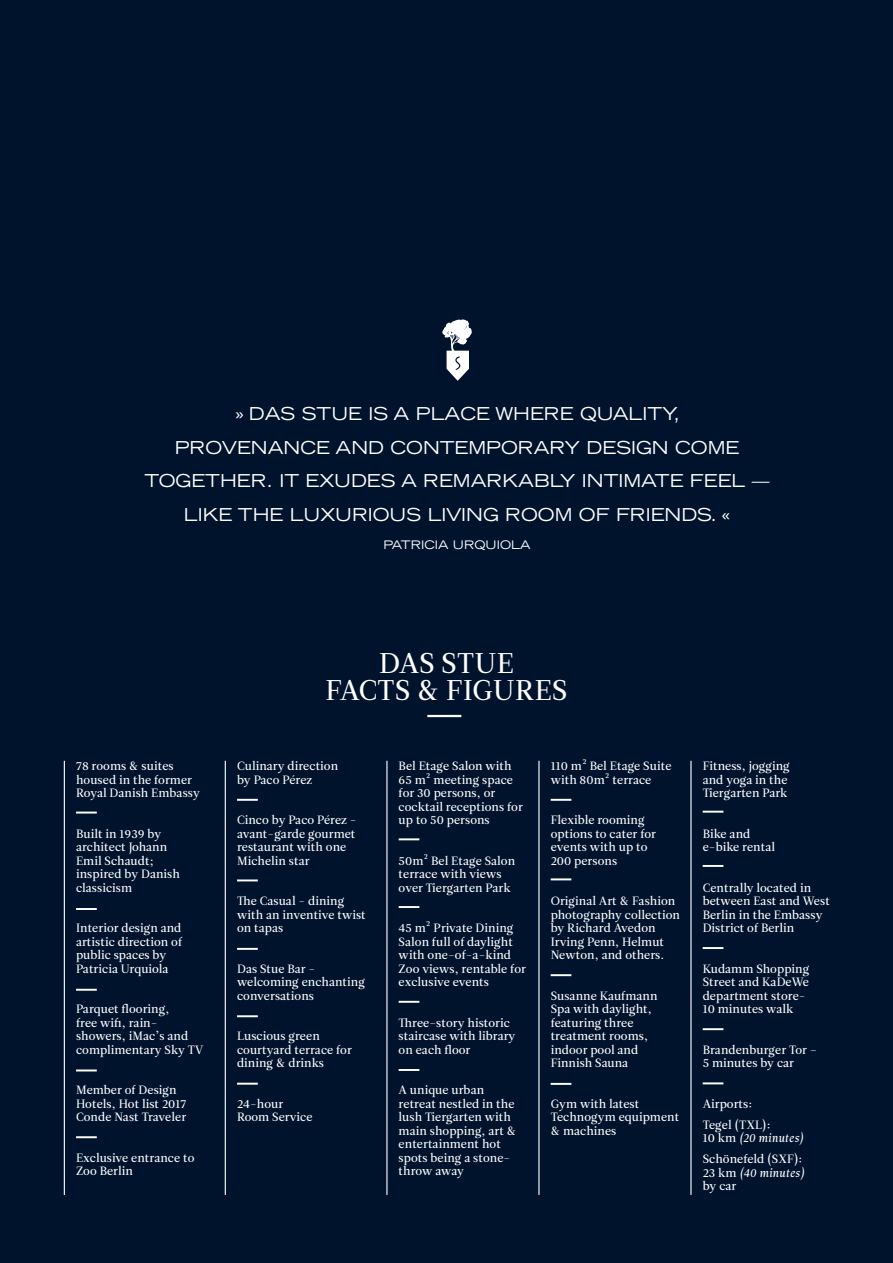
<style>
.page{position:relative;width:893px;height:1263px;background:#00132d}
.page>*{position:absolute;margin:0;border:0;box-sizing:border-box;transform-origin:0 0}
.t1{font:28.5px/27px "Leitura Roman 2";letter-spacing:.015em;color:#fff;text-align:center}
.t2{font:expanded 17.85px/33.6px "Trade Gothic LT Std";color:#fff;text-align:center}
.t3{font:12px/13.5px "Leitura Roman 2";letter-spacing:.005em;color:#fff}
.t4{font:12px "Leitura Italic 2";letter-spacing:.005em;color:#fff}
.t5{font:expanded 11.7px "Trade Gothic LT Std";color:#fff}
.s1{font-family:"Leitura Roman 2"}
</style>
<div class="page">
<hr style="left:538px;top:761px;width:1px;height:434px;background:#fff">
<hr style="left:386px;top:761px;width:1px;height:434px;background:#fff">
<hr style="left:427px;top:715px;width:34px;height:2px;background:#fff">
<hr style="left:76px;top:811px;width:21px;height:2px;background:#fff">
<hr style="left:76px;top:908px;width:21px;height:2px;background:#fff">
<hr style="left:76px;top:1069px;width:21px;height:2px;background:#fff">
<hr style="left:76px;top:1136px;width:21px;height:2px;background:#fff">
<hr style="left:76px;top:989px;width:21px;height:2px;background:#fff">
<hr style="left:237px;top:879px;width:21px;height:2px;background:#fff">
<hr style="left:237px;top:948px;width:21px;height:2px;background:#fff">
<hr style="left:237px;top:1015px;width:21px;height:2px;background:#fff">
<hr style="left:237px;top:1083px;width:21px;height:2px;background:#fff">
<hr style="left:399px;top:1001px;width:20px;height:2px;background:#fff">
<hr style="left:399px;top:1069px;width:20px;height:2px;background:#fff">
<hr style="left:703px;top:947px;width:20px;height:2px;background:#fff">
<hr style="left:703px;top:1028px;width:20px;height:2px;background:#fff">
<hr style="left:703px;top:1082px;width:20px;height:2px;background:#fff">
<hr style="left:237px;top:799px;width:21px;height:2px;background:#fff">
<hr style="left:551px;top:799px;width:20px;height:2px;background:#fff">
<hr style="left:551px;top:878px;width:20px;height:2px;background:#fff">
<hr style="left:551px;top:974px;width:20px;height:2px;background:#fff">
<hr style="left:551px;top:1083px;width:20px;height:2px;background:#fff">
<hr style="left:399px;top:906px;width:20px;height:2px;background:#fff">
<hr style="left:703px;top:865px;width:20px;height:2px;background:#fff">
<hr style="left:399px;top:838px;width:20px;height:2px;background:#fff">
<hr style="left:703px;top:811px;width:20px;height:2px;background:#fff">
<hr style="left:64px;top:761px;width:1px;height:434px;background:#fff">
<hr style="left:225px;top:761px;width:1px;height:434px;background:#fff">
<hr style="left:690px;top:761px;width:2px;height:434px;background:#fff">
<svg style="left:442px;top:319px;width:30px;height:62px"></svg>
<h2 class="t2" style="left:145px;top:396px;width:626px">» DAS STUE IS A PLACE WHERE QUALITY,<br>PROVENANCE AND CONTEMPORARY DESIGN COME TOGETHER. IT EXUDES A REMARKABLY INTIMATE FEEL — LIKE THE LUXURIOUS LIVING ROOM OF FRIENDS. «</h2>
<p class="t5" style="left:383px;top:537px;width:149px">PATRICIA URQUIOLA</p>
<p class="t3" style="left:76px;top:759px;width:125px">78 rooms &amp; suites housed in the former<br>Royal Danish Embassy</p>
<p class="t3" style="left:76px;top:827px;width:105px">Built in 1939 by architect Johann<br>Emil Schaudt; inspired by Danish classicism</p>
<p class="t3" style="left:76px;top:921px;width:108px">Interior design and artistic direction of public spaces by<br>Patricia Urquiola</p>
<p class="t3" style="left:76px;top:1002px;width:129px">Parquet flooring,<br>free wifi, rain&shy;showers, iMac’s and complimentary Sky TV</p>
<p class="t3" style="left:76px;top:1083px;width:112px">Member of Design<br>Hotels, Hot list 2017<br>Conde Nast Traveler</p>
<p class="t3" style="left:76px;top:1151px;width:120px">Exclusive entrance to<br>Zoo Berlin</p>
<h1 class="t1" style="left:325px;top:650px;width:244px">DAS STUE<br>FACTS &amp; FIGURES</h1>
<p class="t3" style="left:237px;top:759px;width:103px">Culinary direction by Paco Pérez</p>
<p class="t3" style="left:237px;top:813px;width:121px">Cinco by Paco Pérez - avant-garde gourmet restaurant with one<br>Michelin star</p>
<p class="t3" style="left:237px;top:894px;width:130px">The Casual - dining with an inventive twist on tapas</p>
<p class="t3" style="left:237px;top:962px;width:129px">Das Stue Bar - welcoming enchanting conversations</p>
<p class="t3" style="left:237px;top:1029px;width:116px">Luscious green courtyard terrace for dining &amp; drinks</p>
<p class="t3" style="left:237px;top:1097px;width:77px">24-hour<br>Room Service</p>
<p class="t3" style="left:399px;top:759px;width:126px">Bel Etage Salon with<br>65 m² meeting space for 30 persons, or cocktail receptions for up to 50 persons</p>
<p class="t3" style="left:399px;top:854px;width:118px">50m² Bel Etage Salon terrace with views over Tiergarten Park</p>
<p class="t3" style="left:399px;top:921px;width:129px">45 m² Private Dining<br>Salon full of daylight with one-of-a-kind<br>Zoo views, rentable for exclusive events</p>
<p class="t3" style="left:399px;top:1016px;width:118px">Three-story historic staircase with library on each floor</p>
<p class="t3" style="left:399px;top:1083px;width:119px">A unique urban retreat nestled in the lush Tiergarten with main shopping, art &amp; entertainment hot spots being a stone&shy;throw away</p>
<p class="t3" style="left:551px;top:759px;width:122px">110 m² Bel Etage Suite with 80m² terrace</p>
<p class="t3" style="left:551px;top:813px;width:107px">Flexible rooming options to cater for events with up to<br>200 persons</p>
<p class="t3" style="left:551px;top:894px;width:131px">Original Art &amp; Fashion photography collection by Richard Avedon<br>Irving Penn, Helmut<br>Newton, and others.</p>
<p class="t3" style="left:551px;top:989px;width:108px">Susanne Kaufmann<br>Spa with daylight, featuring three treatment rooms, indoor pool and<br>Finnish Sauna</p>
<p class="t3" style="left:551px;top:1097px;width:130px">Gym with latest<br>Technogym equipment &amp; machines</p>
<p class="t3" style="left:703px;top:759px;width:89px">Fitness, jogging and yoga in the<br>Tiergarten Park</p>
<p class="t3" style="left:703px;top:827px;width:74px">Bike and e-bike rental</p>
<p class="t3" style="left:703px;top:881px;width:129px">Centrally located in between East and West<br>Berlin in the Embassy<br>District of Berlin</p>
<p class="t3" style="left:703px;top:962px;width:108px">Kudamm Shopping<br>Street and KaDeWe department store-<br>10 minutes walk</p>
<p class="t3" style="left:703px;top:1043px;width:116px">Brandenburger Tor –<br>5 minutes by car</p>
<p class="t3" style="left:703px;top:1093px;width:69px;line-height:21px">Airports:<br>Tegel (TXL):</p>
<p class="t4" style="left:703px;top:1131px;width:102px"><span class="s1">10 km</span> (20 minutes)</p>
<p class="t3" style="left:703px;top:1152px;width:101px">Schönefeld (SXF):</p>
<p class="t4" style="left:703px;top:1165px;width:103px"><span class="s1">23 km</span> (40 minutes)</p>
<p class="t3" style="left:703px;top:1179px;width:35px">by car</p>
</div>
